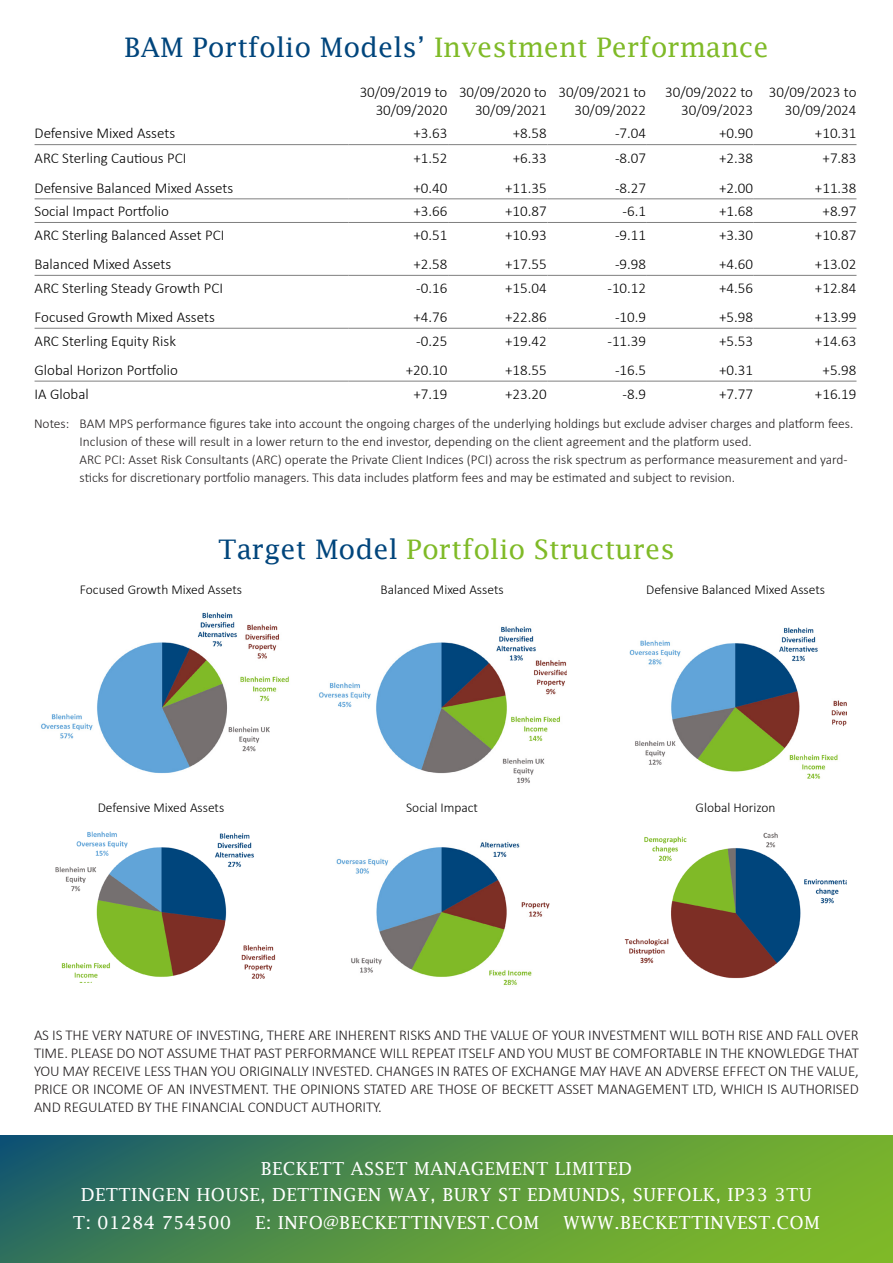
<style>
.page{position:relative;width:893px;height:1263px;background:#fff}
.page>*{position:absolute;margin:0;border:0;box-sizing:border-box;transform-origin:0 0}
.t1{font:27px "Lucida Fax";color:#7fba27}
.t2{font:18px "Lucida Fax";letter-spacing:.02em;color:#fff}
.t3{font:300 15px/18px "Calibri";color:#000;text-align:right}
.Front_page_main_text{font:300 15px/18px "Calibri";letter-spacing:-.01em;color:#231f20;text-align:justify}
.Paragraph_Small_Print{font:300 13.5px/18px "Calibri";color:#231f20}
.t4{font:300 13.5px "Calibri";color:#000}
.s1{color:#00457c}
</style>
<div class="page">
<hr style="left:35px;top:144px;width:314px;height:1px;background:#7f7f7f">
<hr style="left:349px;top:144px;width:99px;height:1px;background:#7f7f7f">
<hr style="left:448px;top:144px;width:99px;height:1px;background:#7f7f7f">
<hr style="left:547px;top:144px;width:100px;height:1px;background:#7f7f7f">
<hr style="left:647px;top:144px;width:107px;height:1px;background:#7f7f7f">
<hr style="left:754px;top:144px;width:102px;height:1px;background:#7f7f7f">
<hr style="left:35px;top:199px;width:314px;height:1px;background:#7f7f7f">
<hr style="left:349px;top:199px;width:99px;height:1px;background:#7f7f7f">
<hr style="left:448px;top:199px;width:99px;height:1px;background:#7f7f7f">
<hr style="left:547px;top:199px;width:100px;height:1px;background:#7f7f7f">
<hr style="left:647px;top:199px;width:107px;height:1px;background:#7f7f7f">
<hr style="left:754px;top:199px;width:102px;height:1px;background:#7f7f7f">
<hr style="left:35px;top:222px;width:314px;height:1px;background:#7f7f7f">
<hr style="left:349px;top:222px;width:99px;height:1px;background:#7f7f7f">
<hr style="left:448px;top:222px;width:99px;height:1px;background:#7f7f7f">
<hr style="left:547px;top:222px;width:100px;height:1px;background:#7f7f7f">
<hr style="left:647px;top:222px;width:107px;height:1px;background:#7f7f7f">
<hr style="left:754px;top:222px;width:102px;height:1px;background:#7f7f7f">
<hr style="left:35px;top:275px;width:314px;height:1px;background:#7f7f7f">
<hr style="left:349px;top:275px;width:99px;height:1px;background:#7f7f7f">
<hr style="left:448px;top:275px;width:99px;height:1px;background:#7f7f7f">
<hr style="left:547px;top:275px;width:100px;height:1px;background:#7f7f7f">
<hr style="left:647px;top:275px;width:107px;height:1px;background:#7f7f7f">
<hr style="left:754px;top:275px;width:102px;height:1px;background:#7f7f7f">
<hr style="left:35px;top:328px;width:314px;height:1px;background:#7f7f7f">
<hr style="left:349px;top:328px;width:99px;height:1px;background:#7f7f7f">
<hr style="left:448px;top:328px;width:99px;height:1px;background:#7f7f7f">
<hr style="left:547px;top:328px;width:100px;height:1px;background:#7f7f7f">
<hr style="left:647px;top:328px;width:107px;height:1px;background:#7f7f7f">
<hr style="left:754px;top:328px;width:102px;height:1px;background:#7f7f7f">
<hr style="left:35px;top:381px;width:314px;height:1px;background:#7f7f7f">
<hr style="left:349px;top:381px;width:99px;height:1px;background:#7f7f7f">
<hr style="left:448px;top:381px;width:99px;height:1px;background:#7f7f7f">
<hr style="left:547px;top:381px;width:100px;height:1px;background:#7f7f7f">
<hr style="left:647px;top:381px;width:107px;height:1px;background:#7f7f7f">
<hr style="left:754px;top:381px;width:102px;height:1px;background:#7f7f7f">
<img style="left:336px;top:841px;width:214px;height:144px">
<img style="left:55px;top:831px;width:221px;height:151px">
<img style="left:318px;top:626px;width:249px;height:157px">
<img style="left:629px;top:628px;width:217px;height:151px">
<img style="left:41px;top:612px;width:248px;height:162px">
<img style="left:624px;top:832px;width:222px;height:147px">
<svg style="left:0;top:1135px;width:893px;height:128px;background:#549243"></svg>
<p class="t1" style="left:124px;top:31px;width:646px"><span class="s1">BAM Portfolio Models’</span> Investment Performance</p>
<p class="t3" style="left:360px;top:83px;width:89px">30/09/2019 to<br>30/09/2020</p>
<p class="t3" style="left:459px;top:83px;width:89px">30/09/2020 to<br>30/09/2021</p>
<p class="t3" style="left:558px;top:83px;width:89px">30/09/2021 to<br>30/09/2022</p>
<p class="t3" style="left:665px;top:83px;width:89px">30/09/2022 to<br>30/09/2023</p>
<p class="t3" style="left:769px;top:83px;width:89px">30/09/2023 to<br>30/09/2024</p>
<p class="t3" style="left:35px;top:124px;width:142px">Defensive Mixed Assets</p>
<p class="t3" style="left:413px;top:124px;width:35px">+3.63</p>
<p class="t3" style="left:513px;top:124px;width:35px">+8.58</p>
<p class="t3" style="left:615px;top:124px;width:33px">-7.04</p>
<p class="t3" style="left:719px;top:124px;width:35px">+0.90</p>
<p class="t3" style="left:815px;top:124px;width:43px">+10.31</p>
<p class="t3" style="left:35px;top:149px;width:153px">ARC Sterling Cautious PCI</p>
<p class="t3" style="left:413px;top:149px;width:35px">+1.52</p>
<p class="t3" style="left:513px;top:149px;width:35px">+6.33</p>
<p class="t3" style="left:615px;top:149px;width:33px">-8.07</p>
<p class="t3" style="left:719px;top:149px;width:35px">+2.38</p>
<p class="t3" style="left:822px;top:149px;width:35px">+7.83</p>
<p class="t3" style="left:35px;top:179px;width:200px">Defensive Balanced Mixed Assets</p>
<p class="t3" style="left:413px;top:179px;width:35px">+0.40</p>
<p class="t3" style="left:505px;top:179px;width:43px">+11.35</p>
<p class="t3" style="left:615px;top:179px;width:33px">-8.27</p>
<p class="t3" style="left:719px;top:179px;width:35px">+2.00</p>
<p class="t3" style="left:815px;top:179px;width:43px">+11.38</p>
<p class="t3" style="left:35px;top:202px;width:136px">Social Impact Portfolio</p>
<p class="t3" style="left:413px;top:202px;width:35px">+3.66</p>
<p class="t3" style="left:505px;top:202px;width:43px">+10.87</p>
<p class="t3" style="left:623px;top:202px;width:25px">-6.1</p>
<p class="t3" style="left:719px;top:202px;width:35px">+1.68</p>
<p class="t3" style="left:822px;top:202px;width:35px">+8.97</p>
<p class="t3" style="left:35px;top:226px;width:191px">ARC Sterling Balanced Asset PCI</p>
<p class="t3" style="left:413px;top:226px;width:35px">+0.51</p>
<p class="t3" style="left:505px;top:226px;width:43px">+10.93</p>
<p class="t3" style="left:615px;top:226px;width:33px">-9.11</p>
<p class="t3" style="left:719px;top:226px;width:35px">+3.30</p>
<p class="t3" style="left:815px;top:226px;width:43px">+10.87</p>
<p class="t3" style="left:35px;top:255px;width:138px">Balanced Mixed Assets</p>
<p class="t3" style="left:413px;top:255px;width:35px">+2.58</p>
<p class="t3" style="left:505px;top:255px;width:43px">+17.55</p>
<p class="t3" style="left:615px;top:255px;width:33px">-9.98</p>
<p class="t3" style="left:719px;top:255px;width:35px">+4.60</p>
<p class="t3" style="left:815px;top:255px;width:43px">+13.02</p>
<p class="t3" style="left:35px;top:279px;width:190px">ARC Sterling Steady Growth PCI</p>
<p class="t3" style="left:416px;top:279px;width:33px">-0.16</p>
<p class="t3" style="left:505px;top:279px;width:43px">+15.04</p>
<p class="t3" style="left:607px;top:279px;width:40px">-10.12</p>
<p class="t3" style="left:719px;top:279px;width:35px">+4.56</p>
<p class="t3" style="left:815px;top:279px;width:43px">+12.84</p>
<p class="t3" style="left:35px;top:308px;width:182px">Focused Growth Mixed Assets</p>
<p class="t3" style="left:413px;top:308px;width:35px">+4.76</p>
<p class="t3" style="left:505px;top:308px;width:43px">+22.86</p>
<p class="t3" style="left:615px;top:308px;width:33px">-10.9</p>
<p class="t3" style="left:719px;top:308px;width:35px">+5.98</p>
<p class="t3" style="left:815px;top:308px;width:43px">+13.99</p>
<p class="t3" style="left:35px;top:332px;width:143px">ARC Sterling Equity Risk</p>
<p class="t3" style="left:416px;top:332px;width:33px">-0.25</p>
<p class="t3" style="left:505px;top:332px;width:43px">+19.42</p>
<p class="t3" style="left:607px;top:332px;width:40px">-11.39</p>
<p class="t3" style="left:719px;top:332px;width:35px">+5.53</p>
<p class="t3" style="left:815px;top:332px;width:43px">+14.63</p>
<p class="t3" style="left:35px;top:361px;width:145px">Global Horizon Portfolio</p>
<p class="t3" style="left:406px;top:361px;width:43px">+20.10</p>
<p class="t3" style="left:505px;top:361px;width:43px">+18.55</p>
<p class="t3" style="left:615px;top:361px;width:33px">-16.5</p>
<p class="t3" style="left:719px;top:361px;width:35px">+0.31</p>
<p class="t3" style="left:822px;top:361px;width:35px">+5.98</p>
<p class="t3" style="left:35px;top:384px;width:56px">IA Global</p>
<p class="t3" style="left:413px;top:384px;width:35px">+7.19</p>
<p class="t3" style="left:505px;top:384px;width:43px">+23.20</p>
<p class="t3" style="left:623px;top:384px;width:25px">-8.9</p>
<p class="t3" style="left:719px;top:384px;width:35px">+7.77</p>
<p class="t3" style="left:815px;top:384px;width:43px">+16.19</p>
<p class="Paragraph_Small_Print" style="left:80px;top:415px;width:775px">BAM MPS performance figures take into account the ongoing charges of the underlying holdings but exclude adviser charges and platform fees.<br>Inclusion of these will result in a lower return to the end investor, depending on the client agreement and the platform used.</p>
<p class="Paragraph_Small_Print" style="left:80px;top:451px;width:770px">ARC PCI: Asset Risk Consultants (ARC) operate the Private Client Indices (PCI) across the risk spectrum as performance measurement and yard&shy;sticks for discretionary portfolio managers. This data includes platform fees and may be estimated and subject to revision.</p>
<p class="Paragraph_Small_Print" style="left:34px;top:415px;width:37px">Notes:</p>
<p class="t1" style="left:218px;top:534px;width:458px"><span class="s1">Target Model</span> Portfolio Structures</p>
<p class="t4" style="left:80px;top:581px;width:164px">Focused Growth Mixed Assets</p>
<p class="t4" style="left:646px;top:581px;width:180px">Defensive Balanced Mixed Assets</p>
<p class="t4" style="left:380px;top:581px;width:125px">Balanced Mixed Assets</p>
<p class="t4" style="left:98px;top:799px;width:128px">Defensive Mixed Assets</p>
<p class="t4" style="left:406px;top:799px;width:73px">Social Impact</p>
<p class="t4" style="left:696px;top:799px;width:81px">Global Horizon</p>
<p class="Front_page_main_text" style="left:34px;top:1026px;width:826px">AS IS THE VERY NATURE OF INVESTING, THERE ARE INHERENT RISKS AND THE VALUE OF YOUR INVESTMENT WILL BOTH RISE AND FALL OVER TIME. PLEASE DO NOT ASSUME THAT PAST PERFORMANCE WILL REPEAT ITSELF AND YOU MUST BE COMFORTABLE IN THE KNOWLEDGE THAT YOU MAY RECEIVE LESS THAN YOU ORIGINALLY INVESTED. CHANGES IN RATES OF EXCHANGE MAY HAVE AN ADVERSE EFFECT ON THE VALUE, PRICE OR INCOME OF AN INVESTMENT. THE OPINIONS STATED ARE THOSE OF BECKETT ASSET MANAGEMENT LTD, WHICH IS AUTHORISED AND REGULATED BY THE FINANCIAL CONDUCT AUTHORITY.</p>
<p class="t2" style="left:261px;top:1158px;width:373px">BECKETT ASSET MANAGEMENT LIMITED</p>
<p class="t2" style="left:81px;top:1184px;width:733px">DETTINGEN HOUSE, DETTINGEN WAY, BURY ST EDMUNDS, SUFFOLK, IP33 3TU</p>
<p class="t2" style="left:73px;top:1212px;width:160px">T: 01284 754500</p>
<p class="t2" style="left:255px;top:1212px;width:285px">E: INFO@BECKETTINVEST.COM</p>
<p class="t2" style="left:563px;top:1212px;width:258px">WWW.BECKETTINVEST.COM</p>
</div>
